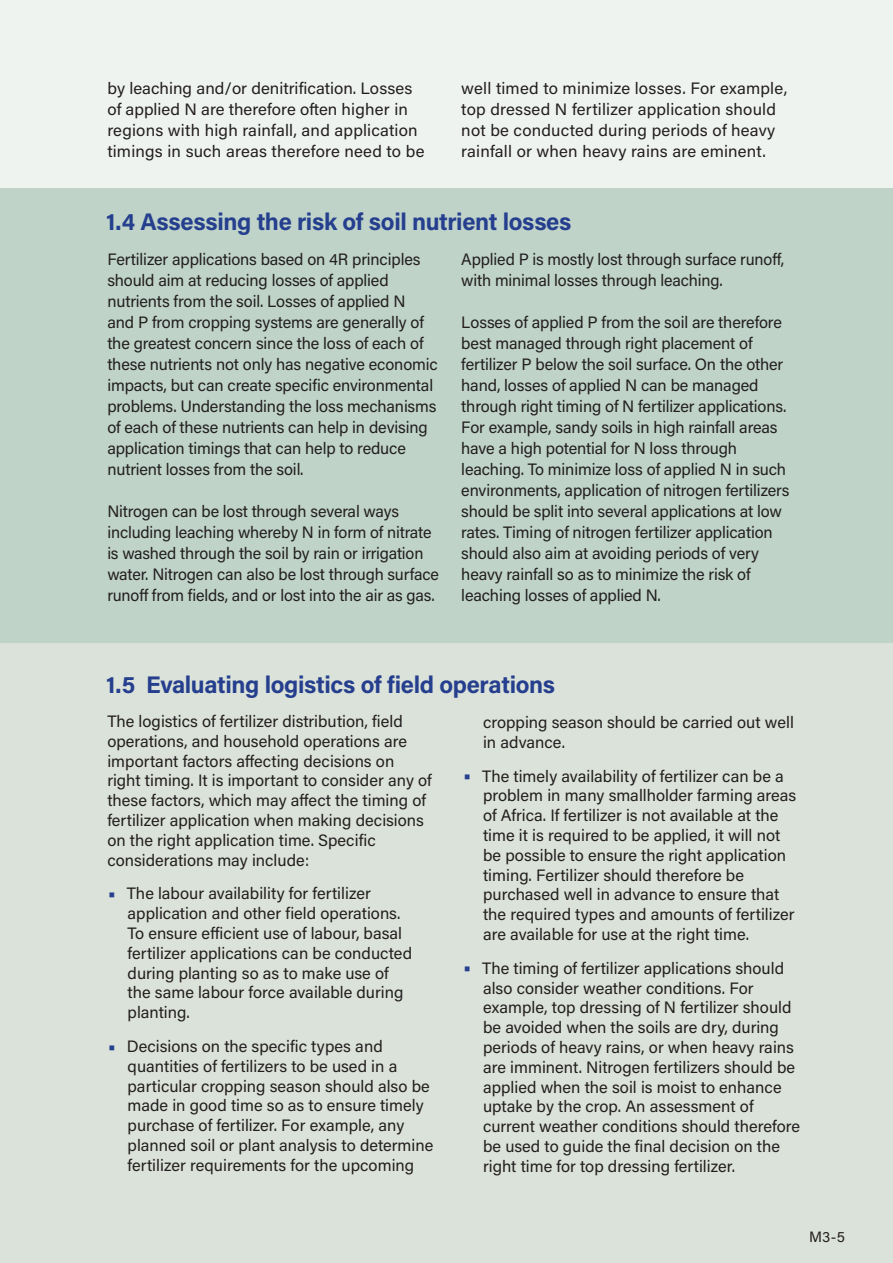
<style>
.page{position:relative;width:893px;height:1263px;background:#eff3ef}
.page>*{position:absolute;margin:0;border:0;box-sizing:border-box;transform-origin:0 0}
.t1{font:24px "Acumin Variable Concept";letter-spacing:.04em;color:#253f8e}
.t2{font:16.5px/19.8px "Acumin Variable Concept";letter-spacing:.02em;color:#231f20}
.t3{font:15px "Acumin Variable Concept";color:#231f20}
.s1{font-size:24px;color:#253f8e}
</style>
<div class="page">
<div style="left:0;top:188px;width:893px;height:457px;background:#bfd3c9"></div>
<div style="left:0;top:644px;width:893px;height:619px;background:#dbe2d9"></div>
<p class="t2" style="left:107px;top:77px;width:318px;line-height:21px">by leaching and/or denitrification. Losses of applied N are therefore often higher in regions with high rainfall, and application timings in such areas therefore need to be</p>
<p class="t2" style="left:461px;top:77px;width:327px;line-height:21px">well timed to minimize losses. For example, top dressed N fertilizer application should not be conducted during periods of heavy rainfall or when heavy rains are eminent.</p>
<p class="t1" style="left:106px;top:205px;width:465px">1.4 Assessing the risk of soil nutrient losses</p>
<p class="t2" style="left:107px;top:248px;width:332px;line-height:21px">Fertilizer applications based on 4R principles should aim at reducing losses of applied nutrients from the soil. Losses of applied N<br>and P from cropping systems are generally of the greatest concern since the loss of each of these nutrients not only has negative economic impacts, but can create specific environmental problems. Understanding the loss mechanisms of each of these nutrients can help in devising application timings that can help to reduce nutrient losses from the soil.</p>
<p class="t2" style="left:107px;top:500px;width:333px;line-height:21px">Nitrogen can be lost through several ways including leaching whereby N in form of nitrate is washed through the soil by rain or irrigation water. Nitrogen can also be lost through surface runoff from fields, and or lost into the air as gas.</p>
<p class="t2" style="left:461px;top:248px;width:324px;line-height:21px">Applied P is mostly lost through surface runoff, with minimal losses through leaching.</p>
<p class="t2" style="left:461px;top:311px;width:329px;line-height:21px">Losses of applied P from the soil are therefore best managed through right placement of fertilizer P below the soil surface. On the other hand, losses of applied N can be managed through right timing of N fertilizer applications.<br>For example, sandy soils in high rainfall areas have a high potential for N loss through leaching. To minimize loss of applied N in such environments, application of nitrogen fertilizers should be split into several applications at low rates. Timing of nitrogen fertilizer application should also aim at avoiding periods of very heavy rainfall so as to minimize the risk of leaching losses of applied N.</p>
<p class="t1" style="left:106px;top:668px;width:449px">1.5 Evaluating logistics of field operations</p>
<p class="t2" style="left:107px;top:711px;width:326px">The logistics of fertilizer distribution, field operations, and household operations are important factors affecting decisions on<br>right timing. It is important to consider any of these factors, which may affect the timing of fertilizer application when making decisions on the right application time. Specific considerations may include:</p>
<p class="t2" style="left:128px;top:883px;width:286px;text-indent:-20px"><span class="s1">•</span> The labour availability for fertilizer application and other field operations.<br>To ensure efficient use of labour, basal fertilizer applications can be conducted during planting so as to make use of the same labour force available during planting.</p>
<p class="t2" style="left:128px;top:1036px;width:307px;text-indent:-20px"><span class="s1">•</span> Decisions on the specific types and quantities of fertilizers to be used in a particular cropping season should also be made in good time so as to ensure timely purchase of fertilizer. For example, any planned soil or plant analysis to determine fertilizer requirements for the upcoming</p>
<p class="t2" style="left:483px;top:712px;width:312px">cropping season should be carried out well in advance.</p>
<p class="t2" style="left:483px;top:765px;width:314px;text-indent:-20px"><span class="s1">•</span> The timely availability of fertilizer can be a problem in many smallholder farming areas of Africa. If fertilizer is not available at the time it is required to be applied, it will not be possible to ensure the right application timing. Fertilizer should therefore be purchased well in advance to ensure that the required types and amounts of fertilizer are available for use at the right time.</p>
<p class="t2" style="left:483px;top:957px;width:318px;text-indent:-20px"><span class="s1">•</span> The timing of fertilizer applications should also consider weather conditions. For example, top dressing of N fertilizer should be avoided when the soils are dry, during periods of heavy rains, or when heavy rains are imminent. Nitrogen fertilizers should be applied when the soil is moist to enhance uptake by the crop. An assessment of current weather conditions should therefore be used to guide the final decision on the right time for top dressing fertilizer.</p>
<p class="t3" style="left:809px;top:1226px;width:37px">M3-5</p>
</div>
